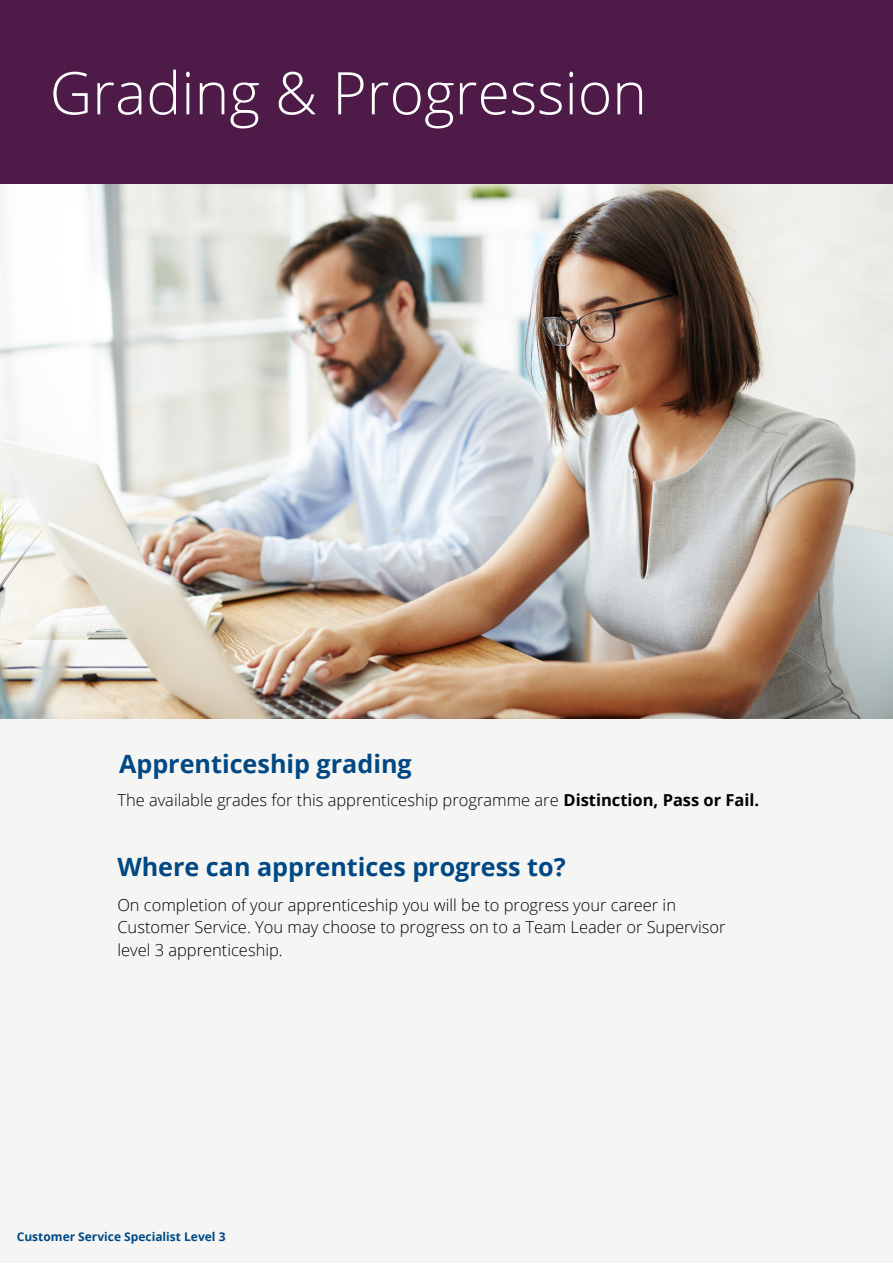
<style>
.page{position:relative;width:893px;height:1264px;background:#fff}
.page>*{position:absolute;margin:0;border:0;box-sizing:border-box;transform-origin:0 0}
.t1{font:300 58.8px "Open Sans";color:#fff}
.t2{font:700 25.2px "Open Sans";color:#004884}
.t3{font:300 16.5px/22.5px "Open Sans";color:#000}
.t4{font:700 12px "Open Sans";color:#004884}
.s1{font-weight:700}
</style>
<div class="page">
<div style="left:0;top:707px;width:892px;height:555px;background:#f5f6f3"></div>
<div style="left:0;top:0;width:892px;height:185px;background:#4e1a48"></div>
<img style="left:0;top:185px;width:892px;height:534px">
<p class="t1" style="left:50px;top:51px;width:598px">Grading &amp; Progression</p>
<p class="t2" style="left:119px;top:745px;width:294px">Apprenticeship grading</p>
<p class="t3" style="left:117px;top:788px;width:643px">The available grades for this apprenticeship programme are <span class="s1">Distinction, Pass or Fail.</span></p>
<p class="t2" style="left:117px;top:848px;width:450px">Where can apprentices progress to?</p>
<p class="t3" style="left:117px;top:893px;width:609px">On completion of your apprenticeship you will be to progress your career in<br>Customer Service. You may choose to progress on to a Team Leader or Supervisor level 3 apprenticeship.</p>
<p class="t4" style="left:17px;top:1227px;width:210px">Customer Service Specialist Level 3</p>
</div>
